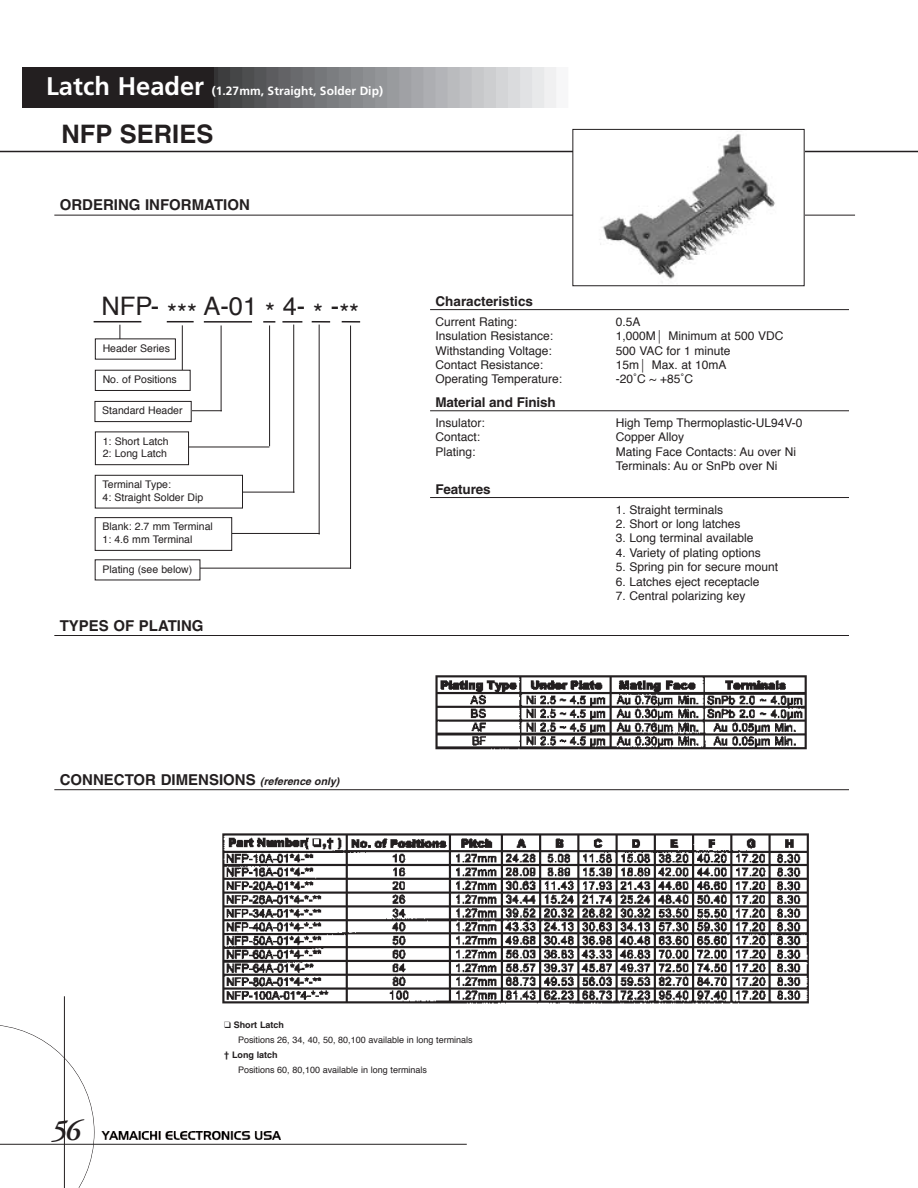
<style>
.page{position:relative;width:918px;height:1188px;background:#fff}
.page>*{position:absolute;margin:0;border:0;box-sizing:border-box;transform-origin:0 0}
.t1{font:italic 600 30px "Adobe Garamond";color:#231f20}
.t2{font:25.5px "Helvetica";color:#231f20}
.t3{font:700 25.5px "Helvetica";color:#231f20}
.t4{font:700 15px "Helvetica";color:#231f20}
.t5{font:700 13.5px "Helvetica";letter-spacing:-.01em;color:#231f20}
.t6{font:12px/14.4px "Helvetica";color:#231f20}
.t7{font:700 12px "Frutiger";color:#fff}
.t8{font:10.5px/12.6px "Helvetica";color:#231f20}
.t9{font:9px/15px "Helvetica";color:#231f20}
.t10{font:700 9px "Helvetica";color:#231f20}
.s1{font-size:25.5px}
.s2{font-style:italic;font-size:10.5px}
.s3{font-weight:700}
</style>
<div class="page">
<img style="left:102px;top:1130px;width:208px;height:14px">
<hr style="left:0;top:1144px;width:467px;height:1px;background:#231f20">
<hr style="left:64px;top:996px;width:1px;height:192px;background:#231f20">
<div style="left:206px;top:68px;width:30px;height:40px;background:linear-gradient(to bottom,#343334,#343334)"></div>
<div style="left:218px;top:68px;width:30px;height:40px;background:#3d3d3e"></div>
<div style="left:230px;top:68px;width:30px;height:40px;background:#454647"></div>
<div style="left:242px;top:68px;width:30px;height:40px;background:#4d4e4f"></div>
<div style="left:254px;top:68px;width:30px;height:40px;background:#545557"></div>
<div style="left:266px;top:68px;width:30px;height:40px;background:#5c5c5f"></div>
<div style="left:278px;top:68px;width:30px;height:40px;background:#636366"></div>
<div style="left:290px;top:68px;width:30px;height:40px;background:#696a6d"></div>
<div style="left:303px;top:68px;width:30px;height:40px;background:#6f7073"></div>
<div style="left:315px;top:68px;width:30px;height:40px;background:#75777a"></div>
<div style="left:327px;top:68px;width:30px;height:40px;background:#7b7d80"></div>
<div style="left:339px;top:68px;width:30px;height:40px;background:#818386"></div>
<div style="left:351px;top:68px;width:30px;height:40px;background:#87898c"></div>
<div style="left:363px;top:68px;width:30px;height:40px;background:#8d8f92"></div>
<div style="left:375px;top:68px;width:30px;height:40px;background:#939598"></div>
<div style="left:387px;top:68px;width:30px;height:40px;background:#999b9e"></div>
<div style="left:399px;top:68px;width:30px;height:40px;background:#a0a1a5"></div>
<div style="left:411px;top:68px;width:30px;height:40px;background:#a6a7ab"></div>
<div style="left:423px;top:68px;width:30px;height:40px;background:#adaeb2"></div>
<div style="left:435px;top:68px;width:30px;height:40px;background:#b3b4b8"></div>
<div style="left:448px;top:68px;width:30px;height:40px;background:#babbbe"></div>
<div style="left:460px;top:68px;width:30px;height:40px;background:#c0c1c4"></div>
<div style="left:472px;top:68px;width:30px;height:40px;background:#c7c8ca"></div>
<div style="left:484px;top:68px;width:30px;height:40px;background:#cdced0"></div>
<div style="left:496px;top:68px;width:30px;height:40px;background:#d4d5d7"></div>
<div style="left:508px;top:68px;width:30px;height:40px;background:#dadbdd"></div>
<div style="left:520px;top:68px;width:30px;height:40px;background:#e1e2e4"></div>
<div style="left:532px;top:68px;width:30px;height:40px;background:#e8e9ea"></div>
<div style="left:544px;top:68px;width:30px;height:40px;background:#f0f0f1"></div>
<div style="left:556px;top:68px;width:30px;height:40px;background:#f7f7f8"></div>
<div style="left:568px;top:68px;width:20px;height:40px;background:#fff"></div>
<div style="left:22px;top:68px;width:191px;height:40px;background:#231f20"></div>
<hr style="left:54px;top:215px;width:801px;height:1px;background:#231f20">
<hr style="left:54px;top:789px;width:795px;height:1px;background:#231f20">
<hr style="left:0;top:151px;width:918px;height:1px;background:#231f20">
<div style="left:573px;top:129px;width:231px;height:157px;background:#fff"></div>
<img style="left:600px;top:131px;width:175px;height:152px">
<div style="left:572px;top:129px;width:233px;height:157px;border:1px solid #231f20"></div>
<hr style="left:319px;top:325px;width:1px;height:210px;background:#231f20">
<hr style="left:212px;top:533px;width:108px;height:1px;background:#231f20">
<hr style="left:204px;top:321px;width:48px;height:2px;background:#231f20">
<svg style="left:342px;top:321px;width:18px;height:2px"></svg>
<svg style="left:312px;top:321px;width:18px;height:2px"></svg>
<hr style="left:282px;top:321px;width:20px;height:2px;background:#231f20">
<svg style="left:263px;top:321px;width:12px;height:2px"></svg>
<svg style="left:120px;top:325px;width:1px;height:13px"></svg>
<svg style="left:167px;top:321px;width:27px;height:1px"></svg>
<hr style="left:94px;top:321px;width:47px;height:1px;background:#231f20">
<hr style="left:182px;top:325px;width:1px;height:56px;background:#231f20">
<div style="left:95px;top:370px;width:95px;height:20px;background:#fff"></div>
<div style="left:95px;top:370px;width:96px;height:21px;border:1px solid #231f20"></div>
<hr style="left:221px;top:325px;width:1px;height:86px;background:#231f20">
<hr style="left:269px;top:325px;width:1px;height:121px;background:#231f20">
<hr style="left:159px;top:447px;width:110px;height:1px;background:#231f20">
<hr style="left:350px;top:326px;width:1px;height:243px;background:#231f20">
<hr style="left:293px;top:325px;width:1px;height:168px;background:#231f20">
<hr style="left:217px;top:492px;width:78px;height:1px;background:#231f20">
<hr style="left:186px;top:568px;width:165px;height:1px;background:#231f20">
<div style="left:95px;top:475px;width:148px;height:33px;background:#fff"></div>
<div style="left:95px;top:475px;width:148px;height:34px;border:1px solid #231f20"></div>
<div style="left:95px;top:518px;width:137px;height:32px;background:#fff"></div>
<div style="left:95px;top:517px;width:137px;height:34px;border:1px solid #231f20"></div>
<div style="left:95px;top:560px;width:105px;height:20px;background:#fff"></div>
<div style="left:95px;top:432px;width:94px;height:33px;background:#fff"></div>
<div style="left:95px;top:431px;width:94px;height:34px;border:1px solid #231f20"></div>
<hr style="left:133px;top:410px;width:89px;height:1px;background:#231f20">
<div style="left:95px;top:401px;width:96px;height:21px;background:#fff"></div>
<div style="left:94px;top:401px;width:98px;height:21px;border:1px solid #231f20"></div>
<hr style="left:430px;top:309px;width:419px;height:1px;background:#231f20">
<hr style="left:430px;top:410px;width:419px;height:1px;background:#231f20">
<hr style="left:430px;top:497px;width:419px;height:1px;background:#231f20">
<img style="left:222px;top:833px;width:587px;height:171px">
<img style="left:435px;top:675px;width:372px;height:75px">
<svg style="left:0;top:1024px;width:94px;height:164px"></svg>
<hr style="left:54px;top:635px;width:795px;height:1px;background:#231f20">
<p class="t7" style="left:46px;top:84px;width:338px"><span class="s1">Latch Header</span> (1.27mm, Straight, Solder Dip)</p>
<h2 class="t3" style="left:62px;top:125px;width:153px">NFP SERIES</h2>
<p class="t4" style="left:60px;top:200px;width:192px">ORDERING INFORMATION</p>
<h2 class="t2" style="left:101px;top:297px;width:259px">NFP- *** A-01 * 4- * -**</h2>
<p class="t8" style="left:103px;top:343px;width:69px">Header Series</p>
<p class="t8" style="left:103px;top:374px;width:76px">No. of Positions</p>
<p class="t8" style="left:102px;top:405px;width:82px">Standard Header</p>
<p class="t8" style="left:103px;top:436px;width:67px">1: Short Latch<br>2: Long Latch</p>
<p class="t8" style="left:103px;top:479px;width:102px">Terminal Type:<br>4: Straight Solder Dip</p>
<p class="t8" style="left:103px;top:521px;width:112px">Blank: 2.7 mm Terminal<br>1: 4.6 mm Terminal</p>
<p class="t8" style="left:103px;top:564px;width:91px">Plating (see below)</p>
<p class="t4" style="left:60px;top:620px;width:145px">TYPES OF PLATING</p>
<p class="t4" style="left:60px;top:774px;width:281px">CONNECTOR DIMENSIONS <span class="s2">(reference only)</span></p>
<p class="t5" style="left:435px;top:297px;width:99px">Characteristics</p>
<p class="t6" style="left:435px;top:316px;width:83px">Current Rating:</p>
<p class="t6" style="left:616px;top:316px;width:26px">0.5A</p>
<p class="t6" style="left:435px;top:330px;width:119px">Insulation Resistance:</p>
<p class="t6" style="left:616px;top:330px;width:169px">1,000M Minimum at 500 VDC</p>
<p class="t6" style="left:435px;top:344px;width:118px">Withstanding Voltage:</p>
<p class="t6" style="left:616px;top:344px;width:116px">500 VAC for 1 minute</p>
<p class="t6" style="left:435px;top:359px;width:109px">Contact Resistance:</p>
<p class="t6" style="left:616px;top:359px;width:112px">15m Max. at 10mA</p>
<p class="t6" style="left:435px;top:373px;width:128px">Operating Temperature:</p>
<p class="t6" style="left:616px;top:373px;width:79px">-20˚C ~ +85˚C</p>
<p class="t5" style="left:435px;top:398px;width:122px">Material and Finish</p>
<p class="t6" style="left:435px;top:417px;width:51px">Insulator:</p>
<p class="t6" style="left:616px;top:417px;width:188px">High Temp Thermoplastic-UL94V-0</p>
<p class="t6" style="left:435px;top:431px;width:46px">Contact:</p>
<p class="t6" style="left:616px;top:431px;width:70px">Copper Alloy</p>
<p class="t6" style="left:435px;top:445px;width:42px">Plating:</p>
<p class="t6" style="left:616px;top:445px;width:182px">Mating Face Contacts: Au over Ni<br>Terminals: Au or SnPb over Ni</p>
<p class="t5" style="left:435px;top:485px;width:57px">Features</p>
<p class="t6" style="left:616px;top:503px;width:109px">1. Straight terminals</p>
<p class="t6" style="left:616px;top:518px;width:126px">2. Short or long latches</p>
<p class="t6" style="left:616px;top:532px;width:139px">3. Long terminal available</p>
<p class="t6" style="left:616px;top:547px;width:147px">4. Variety of plating options</p>
<p class="t6" style="left:616px;top:561px;width:164px">5. Spring pin for secure mount</p>
<p class="t6" style="left:616px;top:575px;width:145px">6. Latches eject receptacle</p>
<p class="t6" style="left:616px;top:590px;width:131px">7. Central polarizing key</p>
<h1 class="t1" style="left:50px;top:1114px;width:31px">56</h1>
<p class="t9" style="left:238px;top:1018px;width:236px;text-indent:-14px">❑ <span class="s3">Short Latch<br></span>Positions 26, 34, 40, 50, 80,100 available in long terminals</p>
<p class="t10" style="left:224px;top:1051px;width:55px">† Long latch</p>
<p class="t9" style="left:238px;top:1063px;width:191px">Positions 60, 80,100 available in long terminals</p>
</div>
